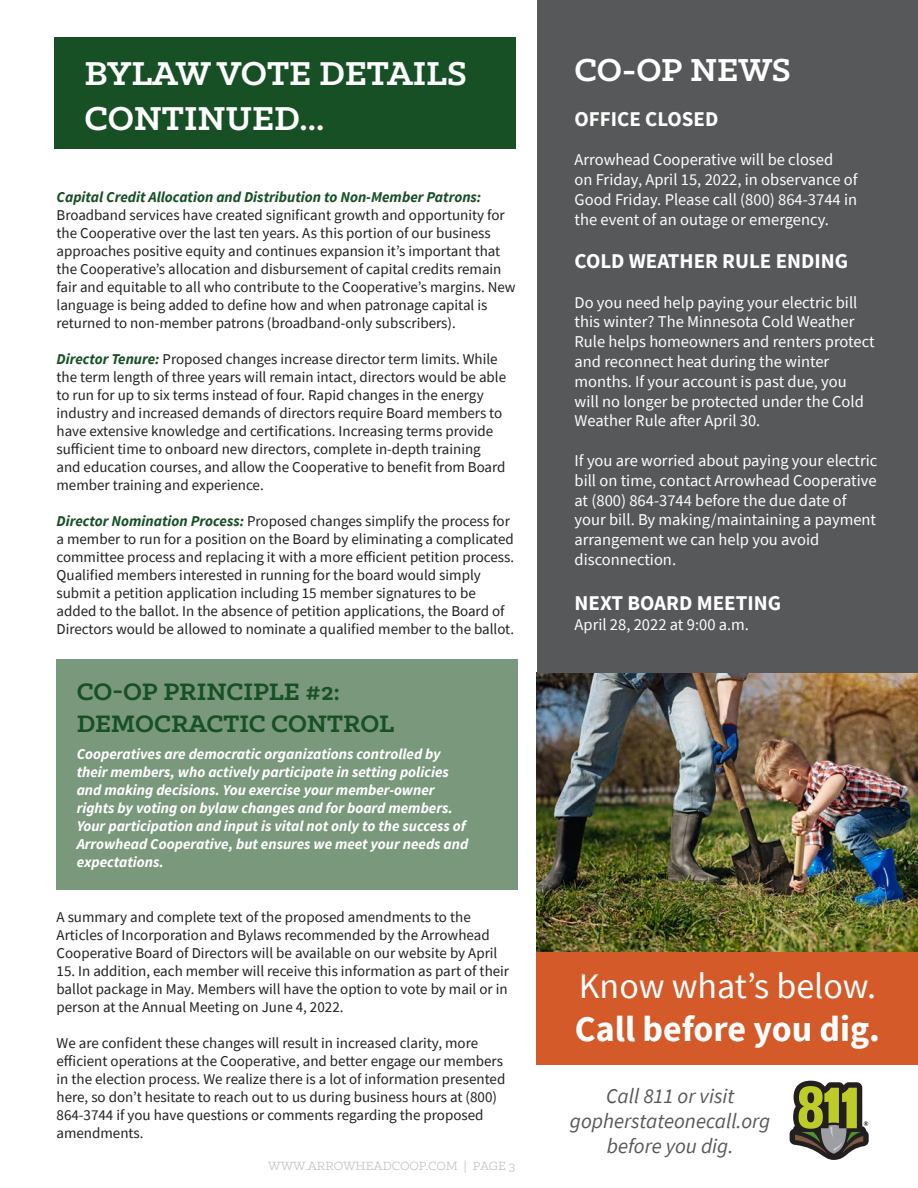
<style>
.page{position:relative;width:918px;height:1188px;background:#fff}
.page>*{position:absolute;margin:0;border:0;box-sizing:border-box;transform-origin:0 0}
.t1{font:700 37.5px "Klinic Slab";color:#fff}
.t2{font:700 36px "Source Sans Pro";color:#fff}
.t3{font:36px "Source Sans Pro";color:#fff}
.t4{font:700 36px "Klinic Slab";color:#fff}
.t5{font:700 27px "Klinic Slab";color:#185026}
.t6{font:italic 21px "Source Sans Pro";color:#57585a}
.t7{font:700 21px "Source Sans Pro";color:#fff}
.t8{font:16.5px/19.8px "Source Sans Pro";color:#fff}
.t9{font:15px/18px "Source Sans Pro";color:#231f20}
.t10{font:italic 700 15px/18px "Source Sans Pro";color:#fff}
.t11{font:13.5px "Klinic Slab";color:#939598}
.s1{font-weight:700;font-style:italic;color:#185026}
</style>
<div class="page">
<svg style="left:56px;top:659px;width:28px;height:231px"></svg>
<img style="left:537px;top:673px;width:381px;height:280px">
<div style="left:537px;top:953px;width:381px;height:112px;background:#d45a29"></div>
<svg style="left:790px;top:1081px;width:79px;height:79px"></svg>
<div style="left:537px;top:0;width:381px;height:673px;background:#57585a"></div>
<div style="left:57px;top:660px;width:461px;height:230px;background:#79987c"></div>
<div style="left:54px;top:37px;width:461px;height:112px;background:#185026"></div>
<p class="t1" style="left:84px;top:49px;width:384px">BYLAW VOTE DETAILS</p>
<p class="t1" style="left:84px;top:94px;width:241px">CONTINUED...</p>
<p class="t9" style="left:57px;top:188px;width:461px"><span class="s1">Capital Credit Allocation and Distribution to Non-Member Patrons:<br></span>Broadband services have created significant growth and opportunity for the Cooperative over the last ten years. As this portion of our business approaches positive equity and continues expansion it’s important that the Cooperative’s allocation and disbursement of capital credits remain fair and equitable to all who contribute to the Cooperative’s margins. New language is being added to define how and when patronage capital is returned to non-member patrons (broadband-only subscribers).</p>
<p class="t9" style="left:57px;top:350px;width:451px"><span class="s1">Director Tenure:</span> Proposed changes increase director term limits. While the term length of three years will remain intact, directors would be able to run for up to six terms instead of four. Rapid changes in the energy industry and increased demands of directors require Board members to have extensive knowledge and certifications. Increasing terms provide sufficient time to onboard new directors, complete in-depth training and education courses, and allow the Cooperative to benefit from Board member training and experience.</p>
<p class="t9" style="left:57px;top:512px;width:459px"><span class="s1">Director Nomination Process:</span> Proposed changes simplify the process for a member to run for a position on the Board by eliminating a complicated committee process and replacing it with a more efficient petition process.<br>Qualified members interested in running for the board would simply submit a petition application including 15 member signatures to be added to the ballot. In the absence of petition applications, the Board of Directors would be allowed to nominate a qualified member to the ballot.</p>
<p class="t5" style="left:77px;top:674px;width:265px">CO-OP PRINCIPLE #2:</p>
<p class="t5" style="left:77px;top:706px;width:319px">DEMOCRACTIC CONTROL</p>
<p class="t10" style="left:77px;top:745px;width:393px">Cooperatives are democratic organizations controlled by their members, who actively participate in setting policies and making decisions. You exercise your member-owner rights by voting on bylaw changes and for board members.<br>Your participation and input is vital not only to the success of Arrowhead Cooperative, but ensures we meet your needs and expectations.</p>
<p class="t9" style="left:57px;top:908px;width:442px">A summary and complete text of the proposed amendments to the<br>Articles of Incorporation and Bylaws recommended by the Arrowhead<br>Cooperative Board of Directors will be available on our website by April</p>
<p class="t9" style="left:57px;top:962px;width:454px;text-align:justify">15. In addition, each member will receive this information as part of their ballot package in May. Members will have the option to vote by mail or in person at the Annual Meeting on June 4, 2022.</p>
<p class="t9" style="left:57px;top:1034px;width:450px">We are confident these changes will result in increased clarity, more efficient operations at the Cooperative, and better engage our members in the election process. We realize there is a lot of information presented here, so don’t hesitate to reach out to us during business hours at (800)<br>864-3744 if you have questions or comments regarding the proposed amendments.</p>
<p class="t11" style="left:268px;top:1157px;width:249px">WWW.ARROWHEADCOOP.COM | PAGE 3</p>
<p class="t4" style="left:575px;top:46px;width:218px">CO-OP NEWS</p>
<p class="t7" style="left:575px;top:105px;width:145px">OFFICE CLOSED</p>
<p class="t8" style="left:575px;top:150px;width:260px">Arrowhead Cooperative will be closed</p>
<p class="t8" style="left:575px;top:170px;width:285px">on Friday, April 15, 2022, in observance of</p>
<p class="t8" style="left:575px;top:189px;width:284px">Good Friday. Please call (800) 864-3744 in</p>
<p class="t8" style="left:575px;top:209px;width:256px">the event of an outage or emergency.</p>
<p class="t7" style="left:575px;top:247px;width:275px">COLD WEATHER RULE ENDING</p>
<p class="t8" style="left:575px;top:292px;width:302px">Do you need help paying your electric bill this winter? The Minnesota Cold Weather Rule helps homeowners and renters protect and reconnect heat during the winter months. If your account is past due, you will no longer be protected under the Cold Weather Rule after April 30.</p>
<p class="t8" style="left:575px;top:450px;width:304px">If you are worried about paying your electric bill on time, contact Arrowhead Cooperative at (800) 864-3744 before the due date of your bill. By making/maintaining a payment arrangement we can help you avoid disconnection.</p>
<p class="t7" style="left:575px;top:589px;width:208px">NEXT BOARD MEETING</p>
<p class="t8" style="left:575px;top:614px;width:176px">April 28, 2022 at 9:00 a.m.</p>
<p class="t3" style="left:579px;top:963px;width:299px">Know what’s below.</p>
<p class="t2" style="left:575px;top:1005px;width:307px">Call before you dig.</p>
<p class="t6" style="left:606px;top:1083px;width:130px">Call 811 or visit</p>
<p class="t6" style="left:570px;top:1108px;width:202px">gopherstateonecall.org</p>
<p class="t6" style="left:607px;top:1133px;width:128px">before you dig.</p>
</div>
